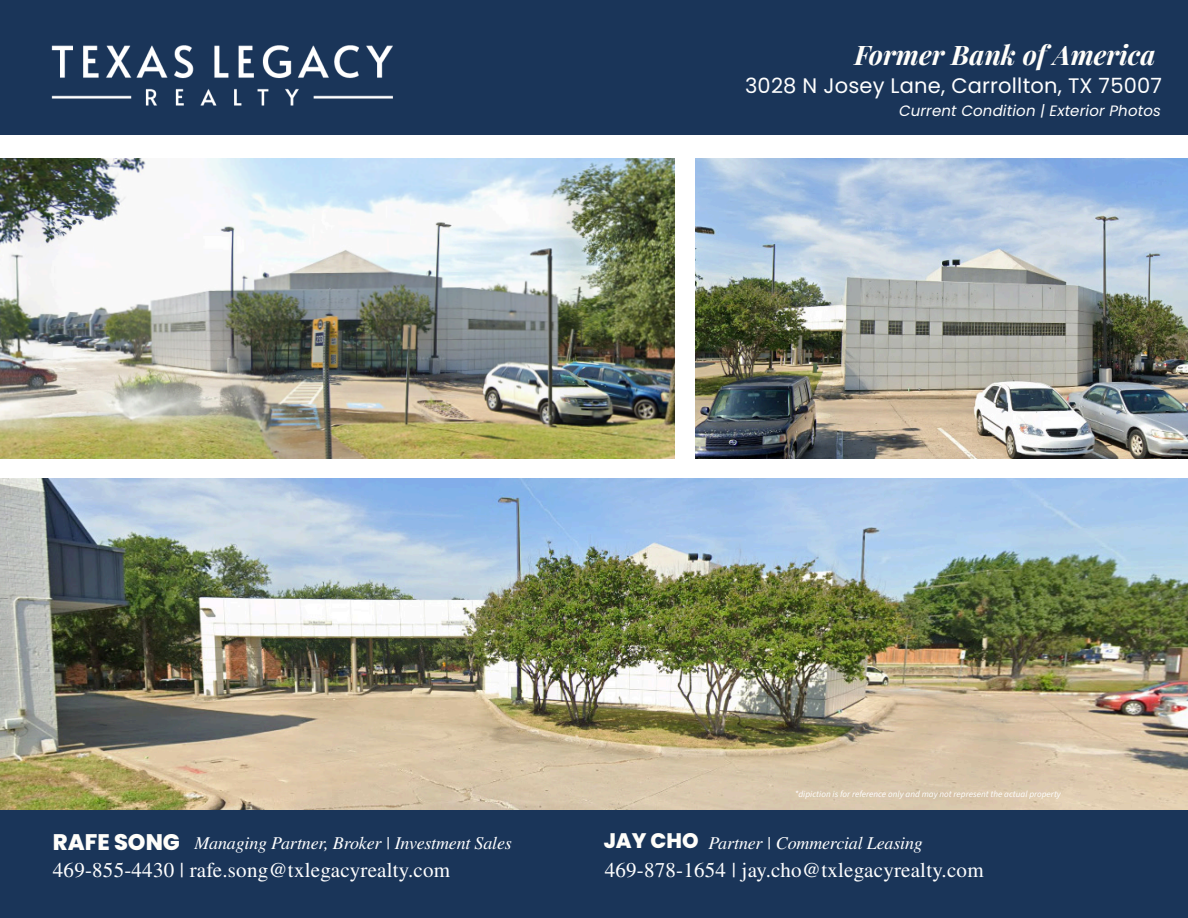
<style>
.page{position:relative;width:1188px;height:918px;background:#fff}
.page>*{position:absolute;margin:0;border:0;box-sizing:border-box;transform-origin:0 0}
.t1{font:italic 700 27px "Playfair Display";color:#fffefa}
.t2{font:800 22.5px "Poppins";color:#fffefa}
.t3{font:21px "STIX General";letter-spacing:.01em;color:#fff}
.t4{font:21px "Poppins";letter-spacing:.01em;color:#fff}
.t5{font:800 21px "Poppins";color:#fffefa}
.t6{font:italic 18px "STIX General";letter-spacing:-.01em;color:#fff}
.t7{font:italic 15px "Poppins";letter-spacing:.01em;color:#fff}
.t8{font:italic 9px "Source Sans Pro";color:#fff}
</style>
<div class="page">
<div style="left:0;top:810px;width:1188px;height:108px;background:#1a3559"></div>
<div style="left:0;top:0;width:1188px;height:135px;background:#1a3559"></div>
<img style="left:51px;top:45px;width:342px;height:61px">
<img style="left:0;top:478px;width:1188px;height:331px">
<img style="left:696px;top:159px;width:492px;height:300px">
<img style="left:1px;top:159px;width:674px;height:300px">
<p class="t1" style="left:855px;top:33px;width:302px">Former Bank of America</p>
<p class="t4" style="left:745px;top:73px;width:418px">3028 N Josey Lane, Carrollton, TX 75007</p>
<p class="t7" style="left:899px;top:102px;width:263px">Current Condition | Exterior Photos</p>
<p class="t2" style="left:53px;top:829px;width:129px">RAFE SONG</p>
<p class="t6" style="left:194px;top:831px;width:319px">Managing Partner, Broker | Investment Sales</p>
<p class="t3" style="left:53px;top:856px;width:399px">469-855-4430 | rafe.song@txlegacyrealty.com</p>
<p class="t8" style="left:795px;top:788px;width:268px">*dipiction is for reference only and may not represent the actual property</p>
<p class="t5" style="left:604px;top:829px;width:96px">JAY CHO</p>
<p class="t6" style="left:708px;top:831px;width:216px">Partner | Commercial Leasing</p>
<p class="t3" style="left:605px;top:856px;width:380px">469-878-1654 | jay.cho@txlegacyrealty.com</p>
</div>
